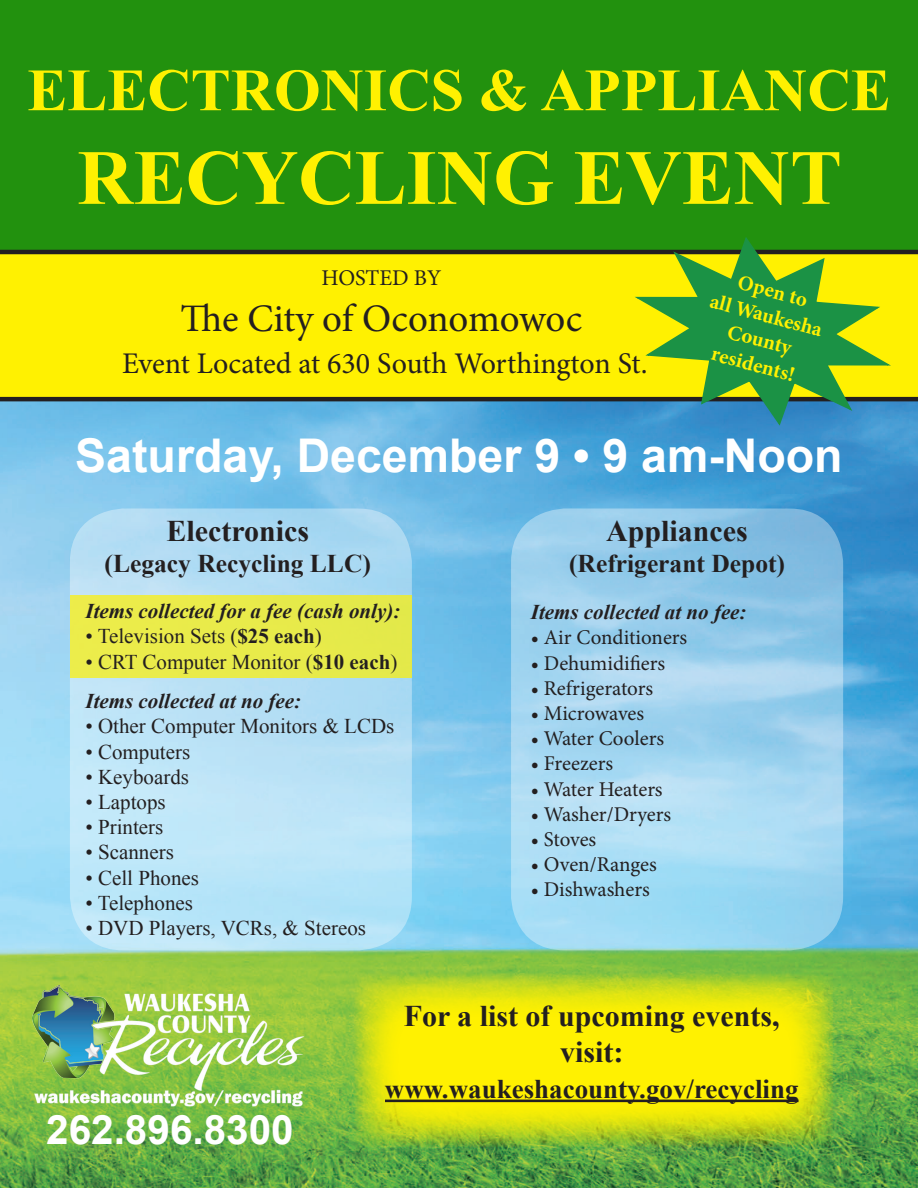
<style>
.page{position:relative;width:918px;height:1188px;background:#fff}
.page>*{position:absolute;margin:0;border:0;box-sizing:border-box;transform-origin:0 0}
.t1{font:700 78px "Times New Roman";color:#fff101}
.t2{font:700 60px "Times New Roman";color:#fff101}
.t3{font:700 46.5px "Arial";color:#fff}
.t4{font:700 40.5px "Arial";color:#fff}
.t5{font:39px "Minion Pro";letter-spacing:-.005em;color:#231f20}
.t6{font:700 30px "Times New Roman";color:#231f20}
.t7{font:30px "Minion Pro";letter-spacing:-.005em;color:#231f20}
.t8{font:700 27px "Times New Roman";color:#231f20}
.t9{font:700 25.5px "Times New Roman";color:#231f20}
.t10{font:22.5px "Minion Pro";color:#231f20}
.t11{font:21px "Times New Roman";color:#231f20}
.t12{font:21px "Minion Pro";letter-spacing:-.005em;color:#231f20}
.t13{font:italic 700 21px "Times New Roman";color:#231f20}
.t14{font:700 21px/25.2px "Minion Pro";color:#fff101;text-align:center}
.s1{font-weight:700}
</style>
<div class="page">
<img style="left:0;top:401px;width:918px;height:787px">
<div style="left:0;top:0;width:918px;height:250px;background:#22910e"></div>
<div style="left:0;top:250px;width:918px;height:151px;background:#fff101"></div>
<svg style="left:70px;top:508px;width:342px;height:442px;background:#b7e1f5"></svg>
<img style="left:32px;top:985px;width:273px;height:124px">
<svg style="left:511px;top:508px;width:332px;height:442px;background:#9ed3ee"></svg>
<div style="left:70px;top:596px;width:342px;height:82px;background:#e9eb4a"></div>
<svg style="left:355px;top:974px;width:478px;height:173px;background:#dde20f"></svg>
<svg style="left:632px;top:235px;width:262px;height:192px;background:#6bac39"></svg>
<hr style="left:385px;top:1100px;width:414px;height:2px;background:#231f20">
<p class="t2" style="left:27px;top:49px;width:865px">ELECTRONICS &amp; APPLIANCE</p>
<p class="t1" style="left:77px;top:124px;width:766px">RECYCLING EVENT</p>
<p class="t10" style="left:321px;top:262px;width:122px">HOSTED BY</p>
<p class="t5" style="left:181px;top:293px;width:403px">The City of Oconomowoc</p>
<p class="t7" style="left:122px;top:344px;width:527px">Event Located at 630 South Worthington St.</p>
<p class="t14" style="left:720px;top:264px;width:117px;rotate:15deg">Open to<br>all Waukesha<br>County residents!</p>
<p class="t3" style="left:75px;top:424px;width:769px">Saturday, December 9 • 9 am-Noon</p>
<p class="t6" style="left:166px;top:510px;width:144px">Electronics</p>
<p class="t9" style="left:105px;top:545px;width:268px">(Legacy Recycling LLC)</p>
<p class="t6" style="left:606px;top:510px;width:143px">Appliances</p>
<p class="t9" style="left:569px;top:545px;width:217px">(Refrigerant Depot)</p>
<p class="t13" style="left:531px;top:597px;width:217px">Items collected at no fee:</p>
<p class="t12" style="left:531px;top:624px;width:158px">• Air Conditioners</p>
<p class="t12" style="left:531px;top:649px;width:136px">• Dehumidifiers</p>
<p class="t12" style="left:531px;top:674px;width:124px">• Refrigerators</p>
<p class="t12" style="left:531px;top:699px;width:115px">• Microwaves</p>
<p class="t12" style="left:531px;top:724px;width:135px">• Water Coolers</p>
<p class="t12" style="left:531px;top:750px;width:84px">• Freezers</p>
<p class="t12" style="left:531px;top:775px;width:133px">• Water Heaters</p>
<p class="t12" style="left:531px;top:800px;width:142px">• Washer/Dryers</p>
<p class="t12" style="left:531px;top:825px;width:67px">• Stoves</p>
<p class="t12" style="left:531px;top:850px;width:127px">• Oven/Ranges</p>
<p class="t12" style="left:531px;top:876px;width:120px">• Dishwashers</p>
<p class="t13" style="left:86px;top:596px;width:316px">Items collected for a fee (cash only):</p>
<p class="t11" style="left:86px;top:622px;width:238px">• Television Sets (<span class="s1">$25 each</span>)</p>
<p class="t11" style="left:86px;top:647px;width:313px">• CRT Computer Monitor (<span class="s1">$10 each</span>)</p>
<p class="t13" style="left:86px;top:686px;width:217px">Items collected at no fee:</p>
<p class="t11" style="left:86px;top:712px;width:310px">• Other Computer Monitors &amp; LCDs</p>
<p class="t11" style="left:86px;top:737px;width:106px">• Computers</p>
<p class="t11" style="left:86px;top:763px;width:105px">• Keyboards</p>
<p class="t11" style="left:86px;top:788px;width:82px">• Laptops</p>
<p class="t11" style="left:86px;top:813px;width:79px">• Printers</p>
<p class="t11" style="left:86px;top:838px;width:90px">• Scanners</p>
<p class="t11" style="left:86px;top:863px;width:115px">• Cell Phones</p>
<p class="t11" style="left:86px;top:889px;width:109px">• Telephones</p>
<p class="t11" style="left:86px;top:914px;width:282px">• DVD Players, VCRs, &amp; Stereos</p>
<p class="t4" style="left:46px;top:1103px;width:249px">262.896.8300</p>
<p class="t6" style="left:404px;top:995px;width:378px">For a list of upcoming events,</p>
<p class="t6" style="left:560px;top:1031px;width:65px">visit:</p>
<p class="t8" style="left:385px;top:1070px;width:415px">www.waukeshacounty.gov/recycling</p>
</div>
